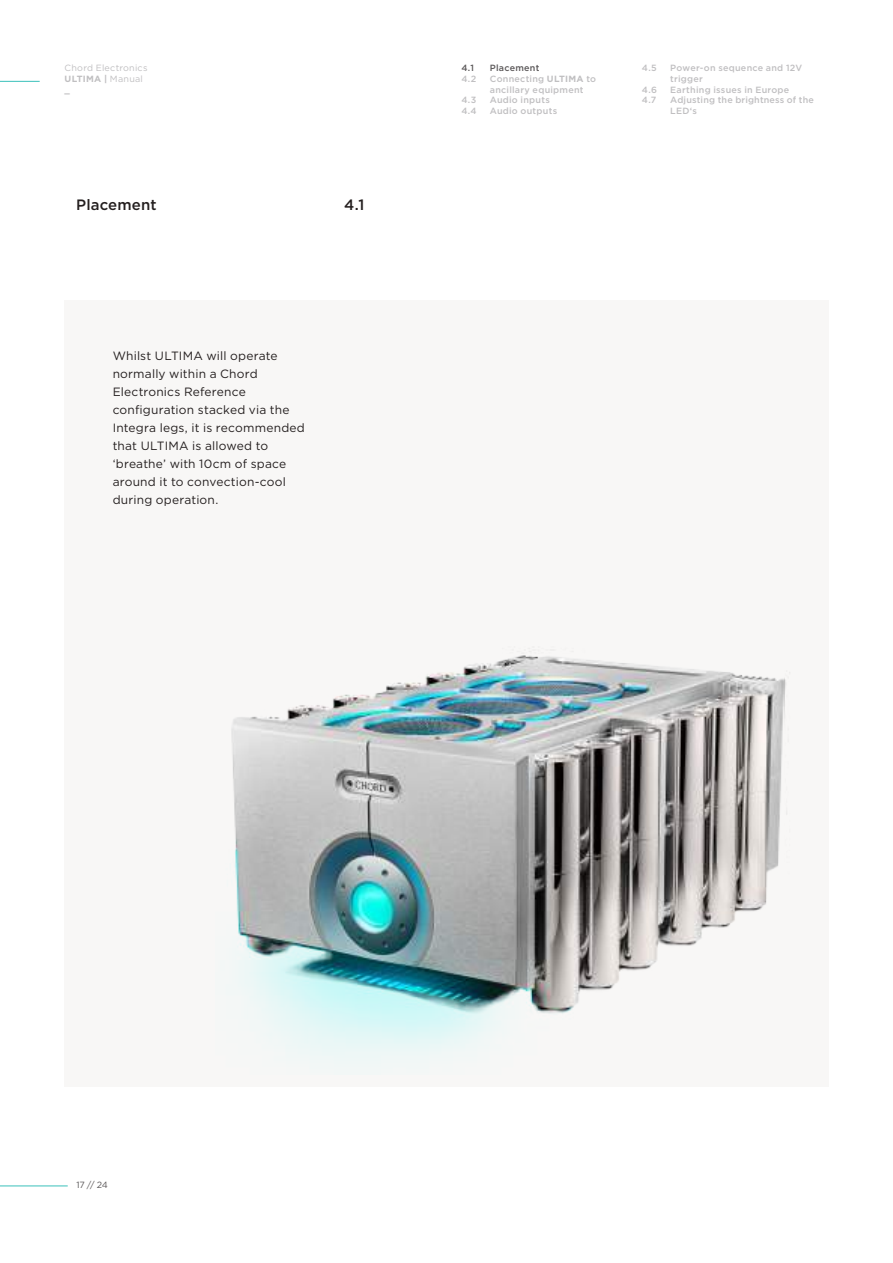
<style>
.page{position:relative;width:893px;height:1263px;background:#fff}
.page>*{position:absolute;margin:0;border:0;box-sizing:border-box;transform-origin:0 0}
.t1{font:500 15px "Gotham";letter-spacing:.01em;color:#241f1f}
.t2{font:12px/18px "Gotham";letter-spacing:.015em;color:#241f1f}
.t3{font:500 9px/10.8px "Gotham";letter-spacing:.025em;color:#c0bfc1}
.t4{font:9px/10.8px "Gotham";letter-spacing:.025em;color:#c0bfc1}
.t5{font:500 9px "Gotham";letter-spacing:.025em;color:#5a5758}
.t6{font:9px "Gotham";color:#5a5758}
.s1{font-weight:700}
</style>
<div class="page">
<hr style="left:0;top:81px;width:40px;height:1px;background:#39c0ba">
<div style="left:64px;top:300px;width:765px;height:787px;background:#f8f7f6"></div>
<hr style="left:0;top:1185px;width:68px;height:1px;background:#39c0ba">
<img style="left:231px;top:651px;width:556px;height:404px">
<p class="t4" style="left:65px;top:62px;width:84px">Chord Electronics<br><span class="s1">ULTIMA |</span> Manual <span class="s1">_</span></p>
<p class="t1" style="left:76px;top:194px;width:82px">Placement</p>
<p class="t1" style="left:344px;top:194px;width:22px">4.1</p>
<p class="t2" style="left:113px;top:346px;width:194px">Whilst ULTIMA will operate normally within a Chord<br>Electronics Reference configuration stacked via the<br>Integra legs, it is recommended that ULTIMA is allowed to ‘breathe’ with 10cm of space around it to convection-cool during operation.</p>
<p class="t5" style="left:461px;top:62px;width:14px">4.1</p>
<p class="t5" style="left:490px;top:62px;width:51px">Placement</p>
<p class="t3" style="left:461px;top:73px;width:17px">4.2</p>
<p class="t3" style="left:490px;top:73px;width:108px">Connecting <span class="s1">ULTIMA</span> to ancillary equipment</p>
<p class="t3" style="left:461px;top:95px;width:16px">4.3</p>
<p class="t3" style="left:490px;top:95px;width:62px">Audio inputs</p>
<p class="t3" style="left:461px;top:105px;width:17px">4.4</p>
<p class="t3" style="left:490px;top:105px;width:69px">Audio outputs</p>
<p class="t3" style="left:642px;top:62px;width:17px">4.5</p>
<p class="t3" style="left:670px;top:62px;width:133px">Power-on sequence and 12V trigger</p>
<p class="t3" style="left:642px;top:84px;width:17px">4.6</p>
<p class="t3" style="left:670px;top:84px;width:121px">Earthing issues in Europe</p>
<p class="t3" style="left:642px;top:95px;width:16px">4.7</p>
<p class="t3" style="left:670px;top:95px;width:145px">Adjusting the brightness of the<br>LED‘s</p>
<p class="t6" style="left:76px;top:1179px;width:33px">17 // 24</p>
</div>
